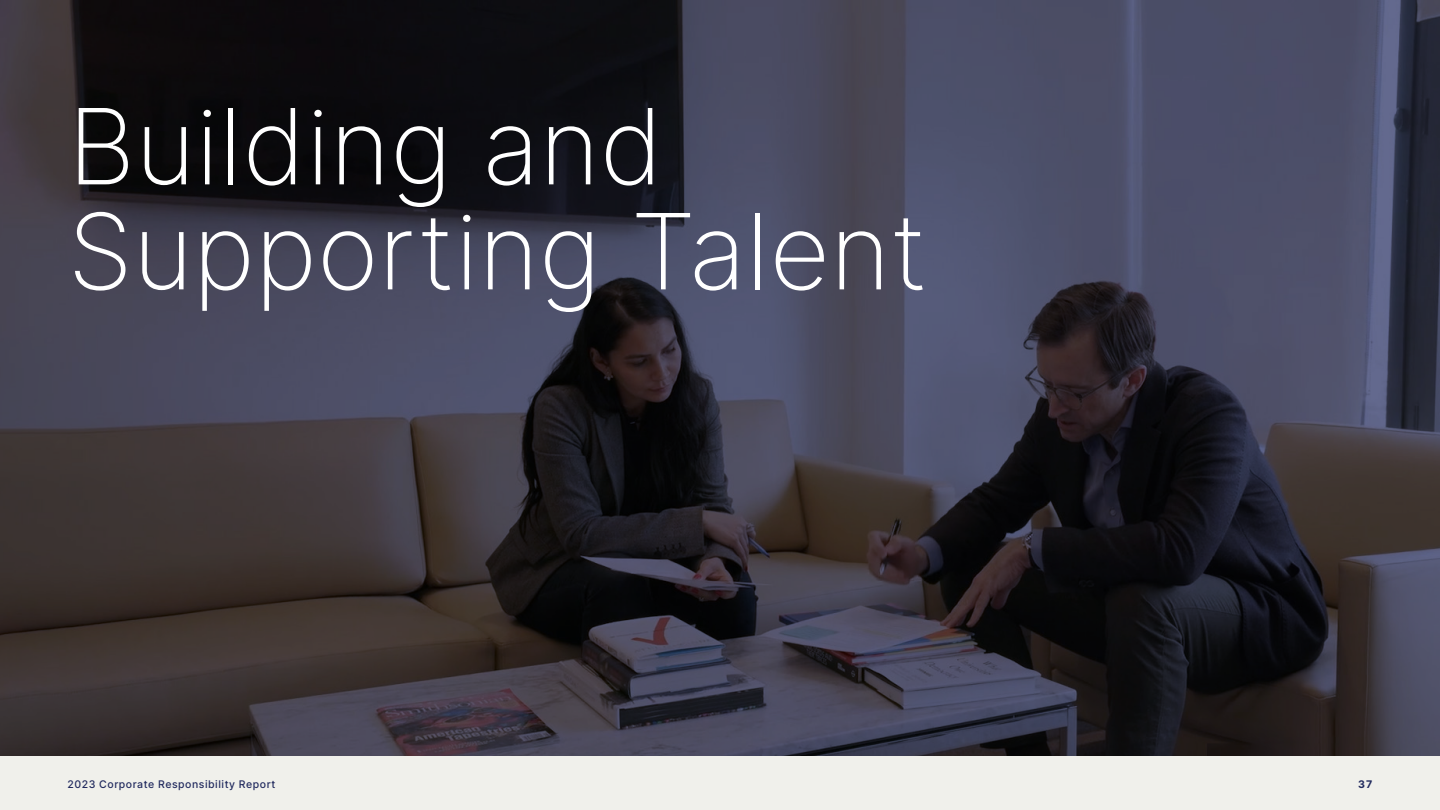
<style>
.page{position:relative;width:1440px;height:810px;background:#fff}
.page>*{position:absolute;margin:0;border:0;box-sizing:border-box;transform-origin:0 0}
.t1{font:200 105px/105px "Inter";color:#fff}
.t2{font:500 10.5px "Inter";letter-spacing:.05em;color:#20295d}
.t3{font:700 10.5px "Inter";color:#20295d}
</style>
<div class="page">
<img style="left:0;top:0;width:1440px;height:756px">
<div style="left:0;top:756px;width:1440px;height:54px;background:#f0f0eb"></div>
<h1 class="t1" style="left:68px;top:92px;width:861px">Building and<br>Supporting Talent</h1>
<p class="t2" style="left:68px;top:777px;width:209px">2023 Corporate Responsibility Report</p>
<p class="t3" style="left:1358px;top:776px;width:16px">37</p>
</div>
